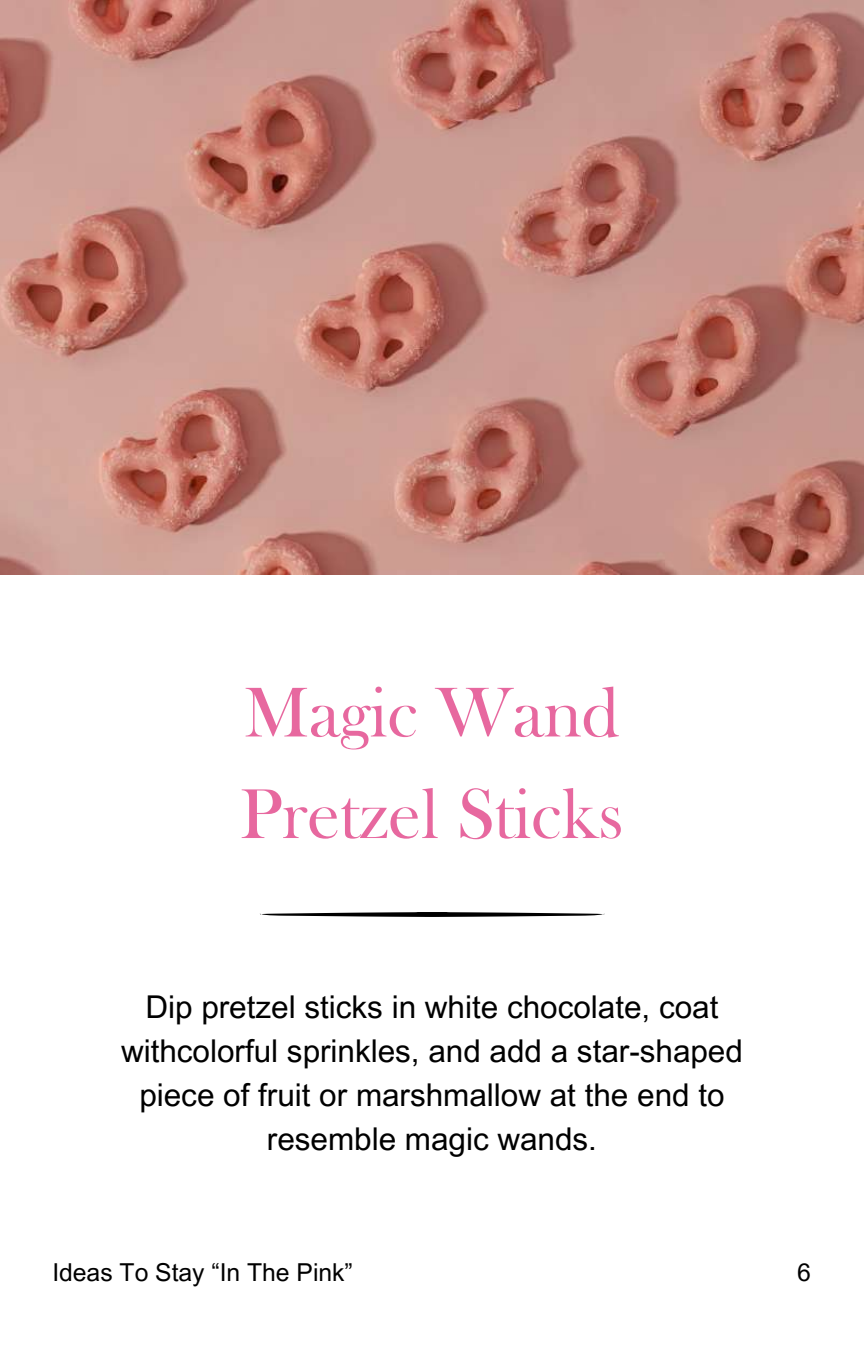
<style>
.page{position:relative;width:864px;height:1350px;background:#fff}
.page>*{position:absolute;margin:0;border:0;box-sizing:border-box;transform-origin:0 0}
.t1{font:72.9px/101.5px "Bask Old Face";color:#e7689f}
.t2{font:31.5px/43.9px "Arial MT Pro";color:#000;text-align:center}
.t3{font:24.75px "Arial MT Pro";color:#000}
</style>
<div class="page">
<img style="left:0;top:0;width:864px;height:575px">
<svg style="left:260px;top:912px;width:345px;height:5px"></svg>
<h1 class="t1" style="left:240px;top:668px;width:385px">Magic Wand<br>Pretzel Sticks</h1>
<p class="t2" style="left:121px;top:989px;width:623px">Dip pretzel sticks in white chocolate, coat withcolorful sprinkles, and add a star-shaped piece of fruit or marshmallow at the end to resemble magic wands.</p>
<p class="t3" style="left:52px;top:1263px;width:302px">Ideas To Stay “In The Pink”</p>
<p class="t3" style="left:797px;top:1263px;width:15px">6</p>
</div>
